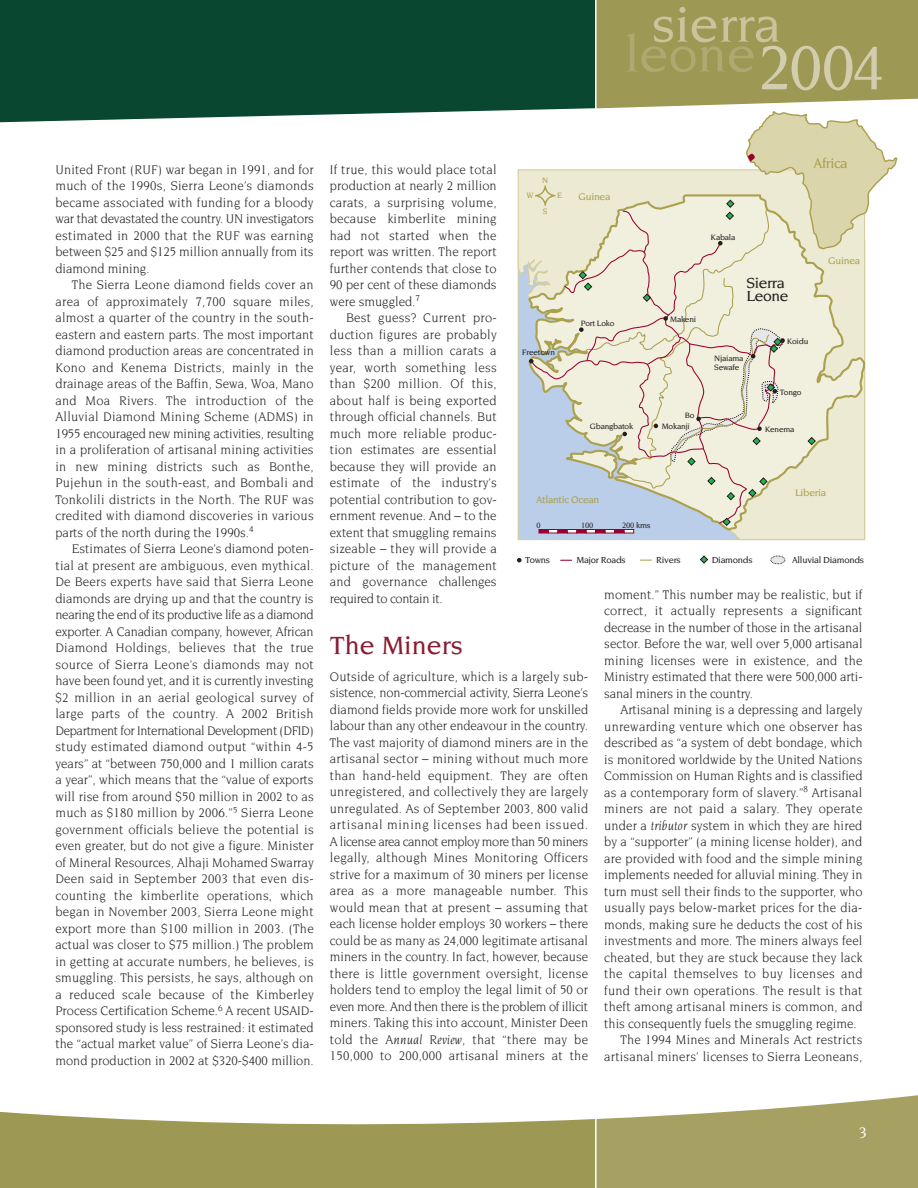
<style>
.page{position:relative;width:918px;height:1188px;background:#fff}
.page>*{position:absolute;margin:0;border:0;box-sizing:border-box;transform-origin:0 0}
.t1{font:500 52.5px "Novarese";color:#aea971}
.t2{font:500 52.5px "Novarese";color:#cac39e}
.t3{font:500 27px "Novarese";color:#881d33}
.t4{font:500 16.5px "Novarese";color:#fff}
.t5{font:500 15.75px/12.6px "Novarese";letter-spacing:-.025em;color:#231f20}
.t6{font:500 14.7px "Novarese";letter-spacing:-.025em;color:#aaa04d}
.t7{font:13.5px/16.5px "Novarese";letter-spacing:.005em;color:#231f20;text-align:justify;scale:.95 1}
.t8{font:500 10.5px "Novarese";letter-spacing:-.025em;color:#aaa04d}
.t9{font:500 9.45px "Novarese";letter-spacing:-.025em;color:#231f20}
.t10{font:500 8.4px/9.4px "Novarese";letter-spacing:-.025em;color:#231f20}
.t11{font:500 8.4px "Novarese";color:#aaa04d}
.s1{font-size:67.05px;color:#d3cdaf}
.s2{font-style:italic}
</style>
<div class="page">
<svg style="left:597px;top:1095px;width:321px;height:93px;background:#b3ae79"></svg>
<svg style="left:0;top:1111px;width:595px;height:77px;background:#a9a569"></svg>
<svg style="left:517px;top:169px;width:349px;height:372px;background:#ced6da"></svg>
<div style="left:771px;top:556px;width:14px;height:8px;background:#e6e7e9;border-radius:50%"></div>
<div style="left:770px;top:556px;width:15px;height:8px;border:1px dashed #231f20;border-radius:50%"></div>
<svg style="left:700px;top:555px;width:8px;height:9px"></svg>
<svg style="left:517px;top:558px;width:5px;height:4px"></svg>
<svg style="left:529px;top:0;width:389px;height:533px"></svg>
<div style="left:0;top:0;width:596px;height:122px;background:#094730"></div>
<hr style="left:595px;top:0;width:2px;height:116px;background:#fff">
<h1 class="t2" style="left:652px;top:3px;width:130px">sierra</h1>
<h1 class="t1" style="left:625px;top:33px;width:261px">leone<span class="s1">2004</span></h1>
<p class="t7" style="left:56px;top:162px;width:273px">United Front (RUF) war began in 1991, and for much of the 1990s, Sierra Leone’s diamonds became associated with funding for a bloody war that devastated the country. UN investigators estimated in 2000 that the RUF was earning between $25 and $125 million annually from its diamond mining.</p>
<p class="t7" style="left:56px;top:277px;width:274px;text-indent:16px">The Sierra Leone diamond fields cover an area of approximately 7,700 square miles, almost a quarter of the country in the south&shy;eastern and eastern parts. The most important diamond production areas are concentrated in Kono and Kenema Districts, mainly in the drainage areas of the Baffin, Sewa, Woa, Mano and Moa Rivers. The introduction of the Alluvial Diamond Mining Scheme (ADMS) in 1955 encouraged new mining activities, resulting in a proliferation of artisanal mining activities in new mining districts such as Bonthe, Pujehun in the south-east, and Bombali and Tonkolili districts in the North. The RUF was credited with diamond discoveries in various parts of the north during the 1990s.<sup>4</sup></p>
<p class="t7" style="left:55px;top:541px;width:273px;text-indent:16px">Estimates of Sierra Leone’s diamond poten&shy;tial at present are ambiguous, even mythical.<br>De Beers experts have said that Sierra Leone diamonds are drying up and that the country is nearing the end of its productive life as a diamond exporter. A Canadian company, however, African Diamond Holdings, believes that the true source of Sierra Leone’s diamonds may not have been found yet, and it is currently investing $2 million in an aerial geological survey of large parts of the country. A 2002 British Department for International Development (DFID) study estimated diamond output “within 4-5 years” at “between 750,000 and 1 million carats a year”, which means that the “value of exports will rise from around $50 million in 2002 to as much as $180 million by 2006.”<sup>5</sup> Sierra Leone government officials believe the potential is even greater, but do not give a figure. Minister of Mineral Resources, Alhaji Mohamed Swarray Deen said in September 2003 that even dis&shy;counting the kimberlite operations, which began in November 2003, Sierra Leone might export more than $100 million in 2003. (The actual was closer to $75 million.) The problem in getting at accurate numbers, he believes, is smuggling. This persists, he says, although on a reduced scale because of the Kimberley Process Certification Scheme.<sup>6</sup> A recent USAID&shy;sponsored study is less restrained: it estimated the “actual market value” of Sierra Leone’s dia&shy;mond production in 2002 at $320-$400 million.</p>
<p class="t6" style="left:814px;top:157px;width:36px">Africa</p>
<p class="t7" style="left:330px;top:162px;width:177px">If true, this would place total production at nearly 2 million carats, a surprising volume, because kimberlite mining had not started when the report was written. The report further contends that close to 90 per cent of these diamonds were smuggled.<sup>7</sup></p>
<p class="t7" style="left:330px;top:310px;width:177px;text-indent:16px">Best guess? Current pro&shy;duction figures are probably less than a million carats a year, worth something less than $200 million. Of this, about half is being exported through official channels. But much more reliable produc&shy;tion estimates are essential because they will provide an estimate of the industry’s potential contribution to gov&shy;ernment revenue. And – to the extent that smuggling remains sizeable – they will provide a picture of the management and governance challenges required to contain it.</p>
<h2 class="t3" style="left:330px;top:634px;width:134px">The Miners</h2>
<p class="t7" style="left:330px;top:669px;width:273px">Outside of agriculture, which is a largely sub&shy;sistence, non-commercial activity, Sierra Leone’s diamond fields provide more work for unskilled labour than any other endeavour in the country.<br>The vast majority of diamond miners are in the artisanal sector – mining without much more than hand-held equipment. They are often unregistered, and collectively they are largely unregulated. As of September 2003, 800 valid artisanal mining licenses had been issued.<br>A license area cannot employ more than 50 miners legally, although Mines Monitoring Officers strive for a maximum of 30 miners per license area as a more manageable number. This would mean that at present – assuming that each license holder employs 30 workers – there could be as many as 24,000 legitimate artisanal miners in the country. In fact, however, because there is little government oversight, license holders tend to employ the legal limit of 50 or even more. And then there is the problem of illicit miners. Taking this into account, Minister Deen told the <span class="s2">Annual Review</span>, that “there may be 150,000 to 200,000 artisanal miners at the</p>
<p class="t11" style="left:542px;top:177px;width:8px">N</p>
<p class="t11" style="left:543px;top:208px;width:6px">S</p>
<p class="t8" style="left:578px;top:192px;width:33px">Guinea</p>
<p class="t11" style="left:527px;top:192px;width:8px">W</p>
<p class="t11" style="left:557px;top:192px;width:7px">E</p>
<p class="t10" style="left:711px;top:233px;width:26px">Kabala</p>
<p class="t8" style="left:828px;top:256px;width:33px">Guinea</p>
<p class="t5" style="left:746px;top:278px;width:44px">Sierra<br>Leone</p>
<p class="t10" style="left:670px;top:315px;width:28px">Makeni</p>
<p class="t10" style="left:581px;top:319px;width:35px">Port Loko</p>
<p class="t10" style="left:787px;top:337px;width:23px">Koidu</p>
<p class="t10" style="left:522px;top:348px;width:35px">Freetown</p>
<p class="t10" style="left:714px;top:354px;width:31px">Njaiama<br>Sewafe</p>
<p class="t10" style="left:780px;top:388px;width:23px">Tongo</p>
<p class="t10" style="left:765px;top:425px;width:31px">Kenema</p>
<p class="t10" style="left:685px;top:411px;width:11px">Bo</p>
<p class="t10" style="left:590px;top:422px;width:45px">Gbangbatok</p>
<p class="t10" style="left:662px;top:422px;width:30px">Mokanji</p>
<p class="t8" style="left:795px;top:489px;width:33px">Liberia</p>
<p class="t8" style="left:536px;top:495px;width:65px">Atlantic Ocean</p>
<p class="t10" style="left:536px;top:521px;width:6px">0</p>
<p class="t10" style="left:581px;top:521px;width:14px">100</p>
<p class="t10" style="left:622px;top:521px;width:30px">200 kms</p>
<p class="t9" style="left:525px;top:556px;width:26px">Towns</p>
<p class="t9" style="left:576px;top:556px;width:51px">Major Roads</p>
<p class="t9" style="left:656px;top:556px;width:26px">Rivers</p>
<p class="t9" style="left:712px;top:556px;width:42px">Diamonds</p>
<p class="t9" style="left:792px;top:556px;width:74px">Alluvial Diamonds</p>
<p class="t7" style="left:604px;top:587px;width:273px">moment.” This number may be realistic, but if correct, it actually represents a significant decrease in the number of those in the artisanal sector. Before the war, well over 5,000 artisanal mining licenses were in existence, and the Ministry estimated that there were 500,000 arti&shy;sanal miners in the country.</p>
<p class="t7" style="left:621px;top:702px;width:256px">Artisanal mining is a depressing and largely</p>
<p class="t7" style="left:604px;top:719px;width:273px">unrewarding venture which one observer has</p>
<p class="t7" style="left:604px;top:735px;width:273px">described as “a system of debt bondage, which</p>
<p class="t7" style="left:604px;top:752px;width:273px">is monitored worldwide by the United Nations</p>
<p class="t7" style="left:604px;top:768px;width:273px">Commission on Human Rights and is classified</p>
<p class="t7" style="left:604px;top:785px;width:273px">as a contemporary form of slavery.”<sup>8</sup> Artisanal</p>
<p class="t7" style="left:604px;top:801px;width:273px">miners are not paid a salary. They operate</p>
<p class="t7" style="left:604px;top:818px;width:273px">under a <span class="s2">tributor</span> system in which they are hired</p>
<p class="t7" style="left:604px;top:834px;width:273px">by a “supporter” (a mining license holder), and</p>
<p class="t7" style="left:604px;top:851px;width:273px">are provided with food and the simple mining</p>
<p class="t7" style="left:604px;top:867px;width:273px">implements needed for alluvial mining. They in</p>
<p class="t7" style="left:604px;top:884px;width:273px">turn must sell their finds to the supporter, who</p>
<p class="t7" style="left:604px;top:900px;width:273px">usually pays below-market prices for the dia-</p>
<p class="t7" style="left:604px;top:917px;width:273px">monds, making sure he deducts the cost of his</p>
<p class="t7" style="left:604px;top:933px;width:273px">investments and more. The miners always feel</p>
<p class="t7" style="left:604px;top:950px;width:273px">cheated, but they are stuck because they lack</p>
<p class="t7" style="left:604px;top:966px;width:273px">the capital themselves to buy licenses and</p>
<p class="t7" style="left:604px;top:983px;width:273px">fund their own operations. The result is that</p>
<p class="t7" style="left:604px;top:999px;width:273px">theft among artisanal miners is common, and</p>
<p class="t7" style="left:604px;top:1016px;width:267px">this consequently fuels the smuggling regime.</p>
<p class="t7" style="left:621px;top:1032px;width:256px">The 1994 Mines and Minerals Act restricts</p>
<p class="t7" style="left:604px;top:1049px;width:273px">artisanal miners’ licenses to Sierra Leoneans,</p>
<p class="t4" style="left:859px;top:1126px;width:10px">3</p>
</div>
